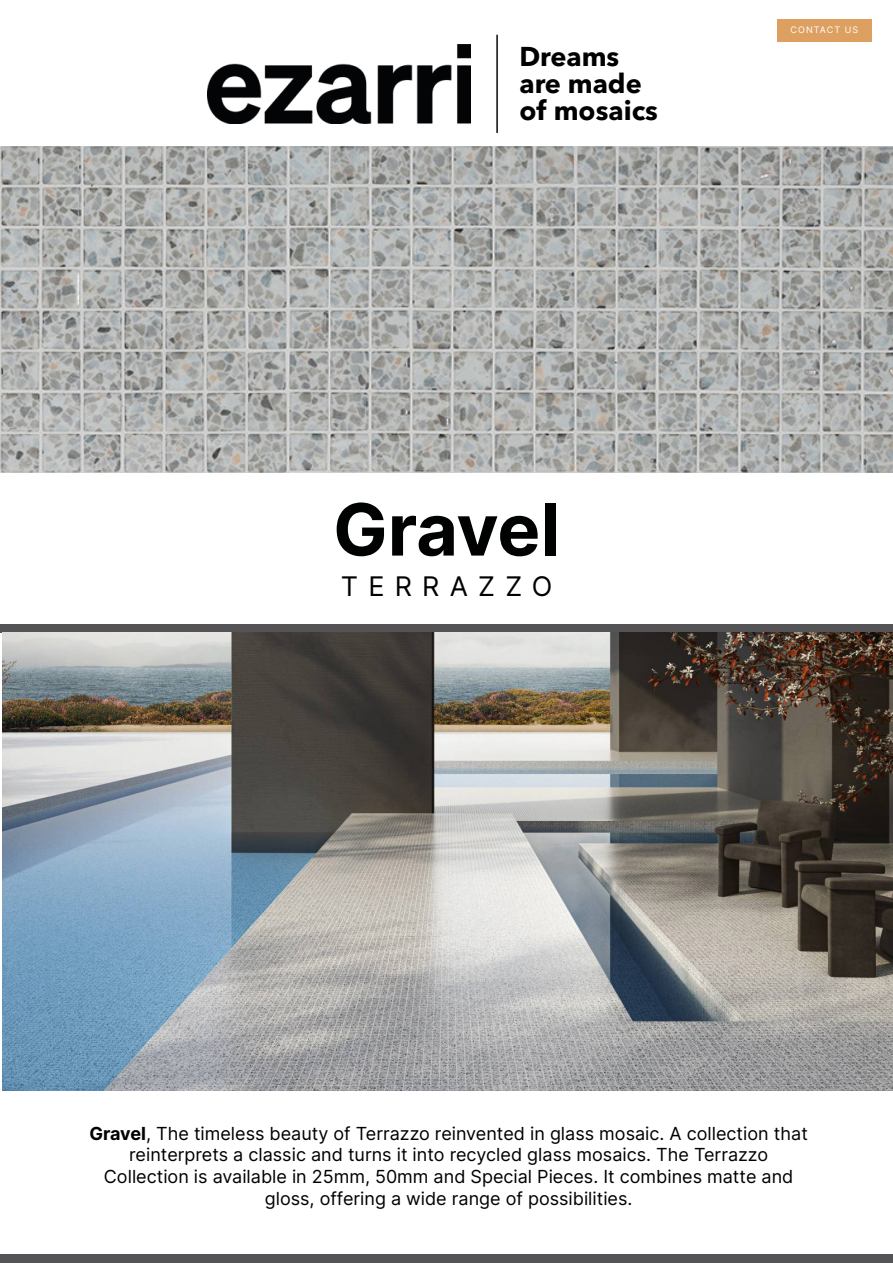
<style>
.page{position:relative;width:893px;height:1263px;background:#fff}
.page>*{position:absolute;margin:0;border:0;box-sizing:border-box;transform-origin:0 0}
.t1{font:700 72px "Inter";letter-spacing:-.015em;color:#000101}
.t2{font:700 27px/27px "Avenir Next LT Pro";color:#000}
.t3{font:27px "Inter";letter-spacing:.38em;color:#000}
.t4{font:18px/21.6px "Inter";color:#000;text-align:center}
.t5{font:9px "Inter";letter-spacing:.12em;color:#fff}
.s1{font-weight:700}
</style>
<div class="page">
<div style="left:777px;top:19px;width:94px;height:22px;background:#dda060"></div>
<img style="left:208px;top:44px;width:262px;height:79px">
<hr style="left:496px;top:35px;width:2px;height:98px;background:#070908">
<img style="left:0;top:147px;width:893px;height:325px">
<div style="left:0;top:624px;width:893px;height:9px;background:#545456"></div>
<img style="left:2px;top:633px;width:891px;height:458px">
<div style="left:0;top:1254px;width:893px;height:9px;background:#545456"></div>
<h2 class="t2" style="left:519px;top:44px;width:140px">Dreams are made of mosaics</h2>
<p class="t5" style="left:790px;top:25px;width:69px">CONTACT US</p>
<h1 class="t1" style="left:333px;top:487px;width:228px">Gravel</h1>
<h2 class="t3" style="left:341px;top:570px;width:213px">TERRAZZO</h2>
<p class="t4" style="left:89px;top:1122px;width:720px"><span class="s1">Gravel</span>, The timeless beauty of Terrazzo reinvented in glass mosaic. A collection that reinterprets a classic and turns it into recycled glass mosaics. The Terrazzo Collection is available in 25mm, 50mm and Special Pieces. It combines matte and gloss, offering a wide range of possibilities.</p>
</div>
